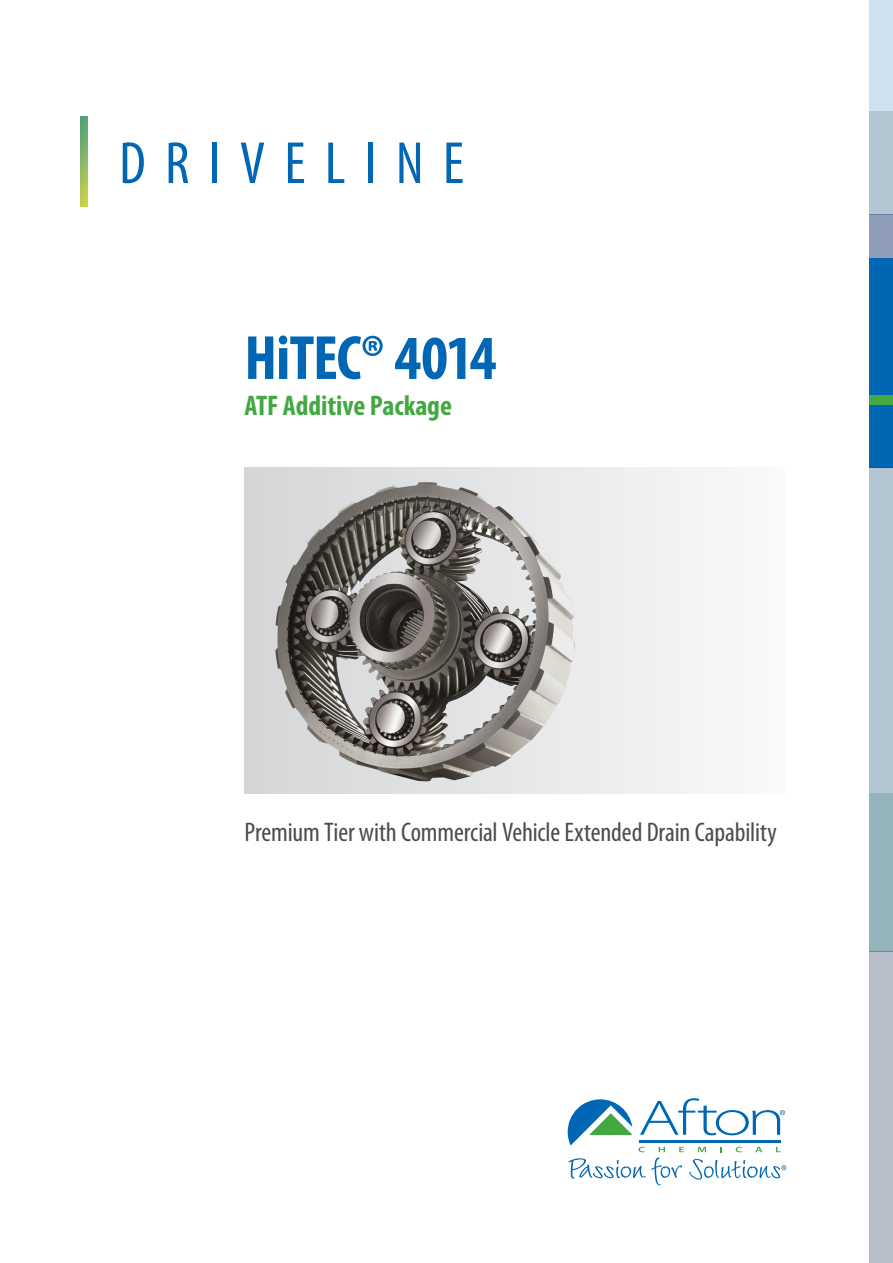
<style>
.page{position:relative;width:893px;height:1263px;background:#fff}
.page>*{position:absolute;margin:0;border:0;box-sizing:border-box;transform-origin:0 0}
.t1{font:700 condensed 63px "Myriad Pro";letter-spacing:-.02em;color:#0166b3}
.t2{font:condensed 60px "Myriad Pro";letter-spacing:.32em;color:#0166b3}
.t3{font:700 condensed 28.5px "Myriad Pro";letter-spacing:-.005em;color:#43a842}
.t4{font:condensed 27px "Myriad Pro";letter-spacing:-.005em;color:#4b4c4d}
</style>
<div class="page">
<svg style="left:568px;top:1098px;width:218px;height:87px"></svg>
<div style="left:870px;top:0;width:23px;height:111px;background:#cfe1f1"></div>
<div style="left:870px;top:111px;width:23px;height:103px;background:#b5c6d3"></div>
<div style="left:870px;top:214px;width:23px;height:44px;background:#8f9cb8"></div>
<div style="left:870px;top:258px;width:23px;height:210px;background:#0166b3"></div>
<div style="left:870px;top:395px;width:23px;height:10px;background:#43a842"></div>
<div style="left:870px;top:468px;width:23px;height:325px;background:#b5c6d3"></div>
<div style="left:870px;top:793px;width:23px;height:158px;background:#95b5bc"></div>
<div style="left:870px;top:951px;width:23px;height:312px;background:#b6bfc9"></div>
<img style="left:81px;top:117px;width:6px;height:89px">
<div style="left:244px;top:468px;width:540px;height:325px;background:linear-gradient(to right,#d4d5d7,#f9fafa)"></div>
<img style="left:275px;top:482px;width:300px;height:300px">
<p class="t2" style="left:119px;top:127px;width:347px">DRIVELINE</p>
<p class="t1" style="left:244px;top:319px;width:254px">HiTEC® 4014</p>
<p class="t3" style="left:244px;top:388px;width:209px">ATF Additive Package</p>
<p class="t4" style="left:244px;top:816px;width:534px">Premium Tier with Commercial Vehicle Extended Drain Capability</p>
</div>
